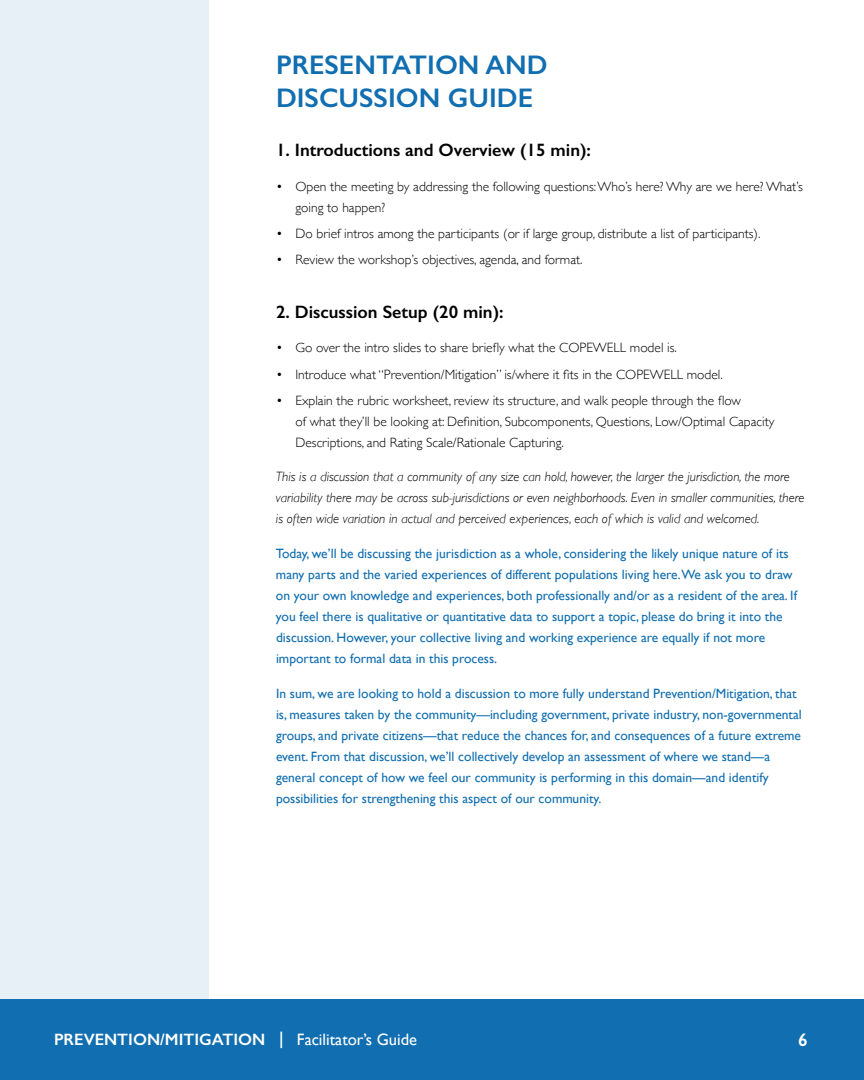
<style>
.page{position:relative;width:864px;height:1080px;background:#fff}
.page>*{position:absolute;margin:0;border:0;box-sizing:border-box;transform-origin:0 0}
.t1{font:600 27px/33px "Gill Sans";color:#116eb0}
.t2{font:600 18px "Gill Sans";color:#000}
.t3{font:600 18px "Gill Sans";color:#fff}
.t4{font:600 16.5px "Gill Sans";color:#fff}
.t5{font:13.5px/21px "Gill Sans";color:#116eb0}
.t6{font:300 13.5px/21px "Gill Sans";color:#000}
.t7{font:italic 300 13.5px/21px "Gill Sans";color:#000}
.s1{font-weight:400}
</style>
<div class="page">
<div style="left:0;top:999px;width:864px;height:81px;background:#116eb0"></div>
<div style="left:0;top:0;width:209px;height:999px;background:#e7f0f7"></div>
<h1 class="t1" style="left:276px;top:48px;width:273px">PRESENTATION AND<br>DISCUSSION GUIDE</h1>
<h2 class="t2" style="left:276px;top:139px;width:316px">1. Introductions and Overview (15 min):</h2>
<p class="t6" style="left:295px;top:175px;width:509px;text-indent:-19px">• Open the meeting by addressing the following questions: Who’s here? Why are we here? What’s going to happen?</p>
<p class="t6" style="left:276px;top:222px;width:486px">• Do brief intros among the participants (or if large group, distribute a list of participants).</p>
<p class="t6" style="left:276px;top:249px;width:308px">• Review the workshop’s objectives, agenda, and format.</p>
<h2 class="t2" style="left:276px;top:301px;width:229px">2. Discussion Setup (20 min):</h2>
<p class="t6" style="left:276px;top:337px;width:403px">• Go over the intro slides to share briefly what the COPEWELL model is.</p>
<p class="t6" style="left:276px;top:363px;width:448px">• Introduce what “Prevention/Mitigation” is/where it fits in the COPEWELL model.</p>
<p class="t6" style="left:295px;top:389px;width:481px;text-indent:-19px">• Explain the rubric worksheet, review its structure, and walk people through the flow<br>of what they’ll be looking at: Definition, Subcomponents, Questions, Low/Optimal Capacity<br>Descriptions, and Rating Scale/Rationale Capturing.</p>
<p class="t7" style="left:276px;top:467px;width:530px">This is a discussion that a community of any size can hold, however, the larger the jurisdiction, the more variability there may be across sub-jurisdictions or even neighborhoods. Even in smaller communities, there is often wide variation in actual and perceived experiences, each of which is valid and welcomed.</p>
<p class="t5" style="left:276px;top:543px;width:523px">Today, we’ll be discussing the jurisdiction as a whole, considering the likely unique nature of its many parts and the varied experiences of different populations living here.We ask you to draw on your own knowledge and experiences, both professionally and/or as a resident of the area. If you feel there is qualitative or quantitative data to support a topic, please do bring it into the discussion. However, your collective living and working experience are equally if not more important to formal data in this process.</p>
<p class="t5" style="left:276px;top:682px;width:527px">In sum, we are looking to hold a discussion to more fully understand Prevention/Mitigation, that is, measures taken by the community—including government, private industry, non-governmental groups, and private citizens—that reduce the chances for, and consequences of a future extreme event. From that discussion, we’ll collectively develop an assessment of where we stand—a general concept of how we feel our community is performing in this domain—and identify possibilities for strengthening this aspect of our community.</p>
<p class="t4" style="left:54px;top:1030px;width:365px">PREVENTION/MITIGATION | <span class="s1">Facilitator’s Guide</span></p>
<h2 class="t3" style="left:798px;top:1029px;width:11px">6</h2>
</div>
